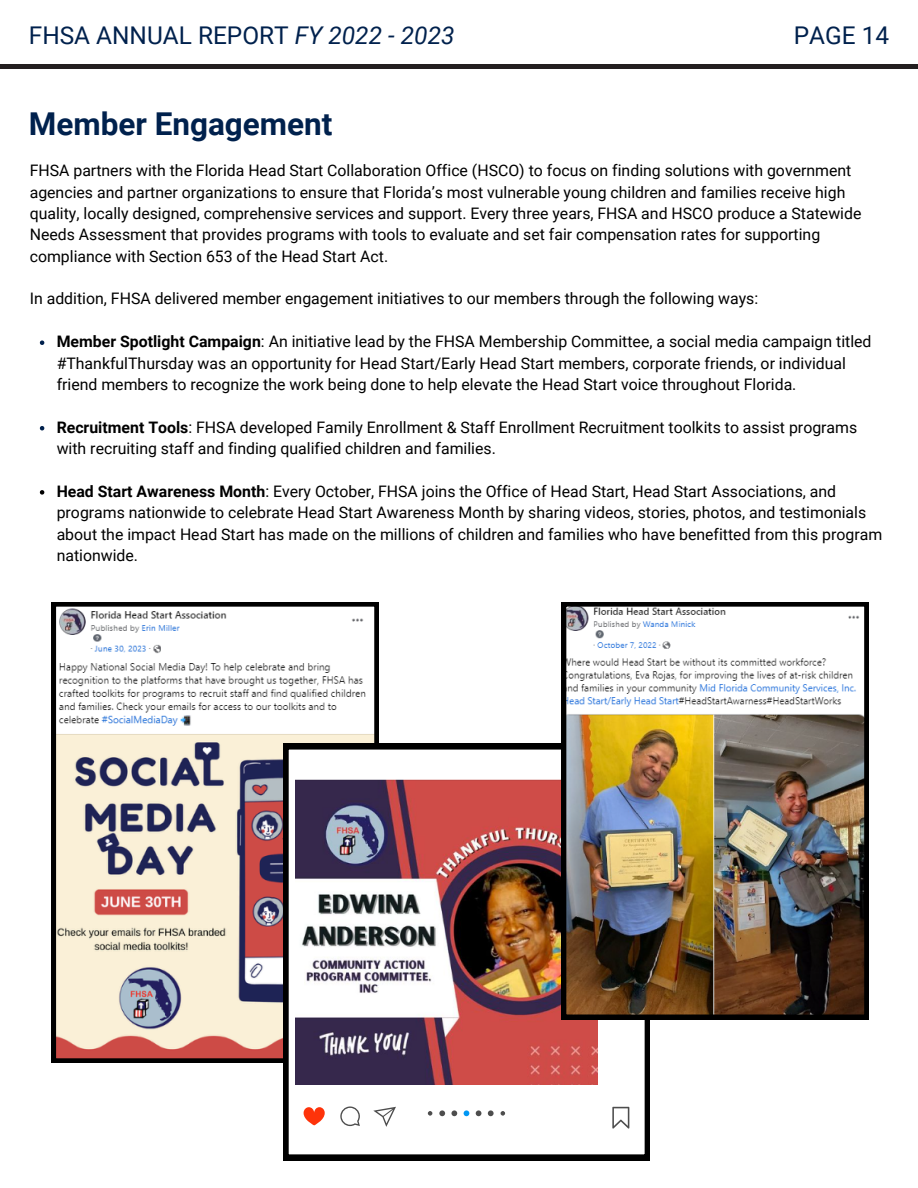
<style>
.page{position:relative;width:918px;height:1188px;background:#fff}
.page>*{position:absolute;margin:0;border:0;box-sizing:border-box;transform-origin:0 0}
.t1{font:700 31.5px "Roboto";color:#00214d}
.t2{font:24.45px "Roboto";color:#00214d}
.t3{font:15.9px/21.3px "Roboto";color:#000}
.s1{font-style:italic}
.s2{font-weight:700}
</style>
<div class="page">
<hr style="left:0;top:65px;width:918px;height:4px;background:#231f20">
<svg style="left:52px;top:602px;width:327px;height:460px"></svg>
<svg style="left:283px;top:744px;width:367px;height:416px"></svg>
<img style="left:295px;top:780px;width:303px;height:305px">
<img style="left:562px;top:602px;width:307px;height:417px">
<svg style="left:40px;top:340px;width:4px;height:5px"></svg>
<svg style="left:40px;top:426px;width:4px;height:4px"></svg>
<svg style="left:40px;top:490px;width:4px;height:5px"></svg>
<h1 class="t2" style="left:29px;top:21px;width:427px">FHSA ANNUAL REPORT <span class="s1">FY 2022 - 2023</span></h1>
<p class="t2" style="left:794px;top:21px;width:97px">PAGE 14</p>
<p class="t1" style="left:29px;top:106px;width:305px">Member Engagement</p>
<p class="t3" style="left:30px;top:160px;width:833px">FHSA partners with the Florida Head Start Collaboration Office (HSCO) to focus on finding solutions with government agencies and partner organizations to ensure that Florida’s most vulnerable young children and families receive high quality, locally designed, comprehensive services and support. Every three years, FHSA and HSCO produce a Statewide Needs Assessment that provides programs with tools to evaluate and set fair compensation rates for supporting compliance with Section 653 of the Head Start Act.</p>
<p class="t3" style="left:30px;top:288px;width:730px">In addition, FHSA delivered member engagement initiatives to our members through the following ways:</p>
<p class="t3" style="left:57px;top:331px;width:816px"><span class="s2">Member Spotlight Campaign</span>: An initiative lead by the FHSA Membership Committee, a social media campaign titled #ThankfulThursday was an opportunity for Head Start/Early Head Start members, corporate friends, or individual friend members to recognize the work being done to help elevate the Head Start voice throughout Florida.</p>
<p class="t3" style="left:57px;top:417px;width:802px"><span class="s2">Recruitment Tools</span>: FHSA developed Family Enrollment &amp; Staff Enrollment Recruitment toolkits to assist programs with recruiting staff and finding qualified children and families.</p>
<p class="t3" style="left:57px;top:481px;width:827px"><span class="s2">Head Start Awareness Month</span>: Every October, FHSA joins the Office of Head Start, Head Start Associations, and programs nationwide to celebrate Head Start Awareness Month by sharing videos, stories, photos, and testimonials about the impact Head Start has made on the millions of children and families who have benefitted from this program nationwide.</p>
</div>
